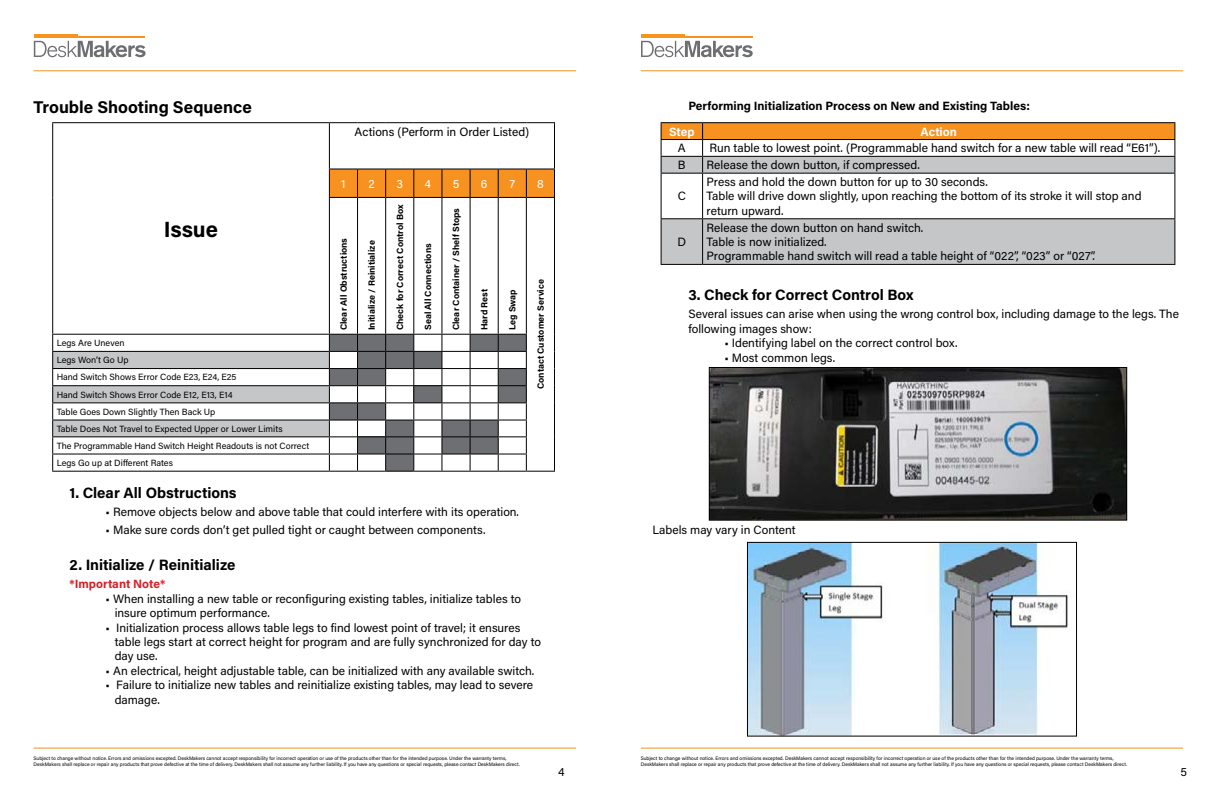
<style>
.page{position:relative;width:1224px;height:792px;background:#fff}
.page>*{position:absolute;margin:0;border:0;box-sizing:border-box;transform-origin:0 0}
.t1{font:700 22px "Acumin Pro";letter-spacing:-.005em;color:#000}
.t2{font:700 17px "Acumin Pro";color:#000}
.t3{font:700 15px "Acumin Pro";color:#000}
.t4{font:12px/14.4px "Acumin Pro";color:#000}
.t5{font:700 12px "Acumin Pro";color:#000}
.t6{font:700 12px "Acumin Pro";color:#d52028}
.t7{font:700 12px "Acumin Pro";color:#fff}
.t8{font:12px "Acumin Pro";color:#fff}
.t9{font:9px/17.1px "Acumin Pro";color:#000}
.t10{font:700 9px "Acumin Pro";color:#000}
.t11{font:5px/6px "Acumin Pro";color:#000}
</style>
<div class="page">
<svg style="left:34px;top:41px;width:112px;height:16px"></svg>
<hr style="left:34px;top:35px;width:44px;height:3px;background:#f7941e">
<hr style="left:77px;top:36px;width:68px;height:2px;background:#f7941e">
<svg style="left:641px;top:41px;width:112px;height:16px"></svg>
<hr style="left:641px;top:35px;width:44px;height:3px;background:#f7941e">
<hr style="left:684px;top:36px;width:68px;height:2px;background:#f7941e">
<hr style="left:34px;top:70px;width:542px;height:1px;background:#f79220">
<hr style="left:34px;top:748px;width:542px;height:1px;background:#f79220">
<hr style="left:641px;top:70px;width:542px;height:1px;background:#f79220">
<hr style="left:641px;top:748px;width:542px;height:1px;background:#f79220">
<svg style="left:662px;top:174px;width:512px;height:90px;fill:#c4c6c8"></svg>
<hr style="left:661px;top:122px;width:42px;height:1px;background:#000">
<hr style="left:703px;top:122px;width:472px;height:1px;background:#000">
<svg style="left:661px;top:123px;width:514px;height:50px"></svg>
<hr style="left:661px;top:173px;width:42px;height:1px;background:#000">
<hr style="left:661px;top:174px;width:1px;height:44px;background:#000">
<hr style="left:703px;top:173px;width:472px;height:1px;background:#000">
<hr style="left:702px;top:174px;width:1px;height:44px;background:#000">
<hr style="left:1174px;top:174px;width:1px;height:44px;background:#000">
<hr style="left:661px;top:218px;width:42px;height:1px;background:#000">
<hr style="left:661px;top:219px;width:1px;height:45px;background:#000">
<hr style="left:703px;top:218px;width:472px;height:1px;background:#000">
<hr style="left:702px;top:219px;width:1px;height:45px;background:#000">
<hr style="left:1174px;top:219px;width:1px;height:45px;background:#000">
<hr style="left:661px;top:264px;width:42px;height:1px;background:#000">
<hr style="left:703px;top:264px;width:472px;height:1px;background:#000">
<hr style="left:52px;top:122px;width:277px;height:1px;background:#000">
<hr style="left:52px;top:123px;width:1px;height:46px;background:#000">
<hr style="left:329px;top:123px;width:1px;height:45px;background:#000">
<svg style="left:329px;top:122px;width:226px;height:1px"></svg>
<hr style="left:554px;top:123px;width:1px;height:45px;background:#000">
<svg style="left:52px;top:169px;width:1px;height:28px"></svg>
<hr style="left:329px;top:168px;width:29px;height:2px;background:#000">
<hr style="left:358px;top:168px;width:28px;height:2px;background:#000">
<hr style="left:386px;top:168px;width:28px;height:2px;background:#000">
<hr style="left:414px;top:168px;width:28px;height:2px;background:#000">
<hr style="left:442px;top:168px;width:28px;height:2px;background:#000">
<hr style="left:470px;top:168px;width:28px;height:2px;background:#000">
<hr style="left:498px;top:168px;width:28px;height:2px;background:#000">
<hr style="left:526px;top:168px;width:29px;height:2px;background:#000">
<hr style="left:52px;top:197px;width:1px;height:137px;background:#000">
<hr style="left:329px;top:198px;width:1px;height:136px;background:#000">
<hr style="left:357px;top:198px;width:1px;height:136px;background:#000">
<hr style="left:385px;top:198px;width:1px;height:136px;background:#000">
<hr style="left:413px;top:198px;width:1px;height:136px;background:#000">
<hr style="left:441px;top:198px;width:1px;height:136px;background:#000">
<hr style="left:470px;top:198px;width:1px;height:136px;background:#000">
<hr style="left:498px;top:198px;width:1px;height:136px;background:#000">
<svg style="left:329px;top:169px;width:226px;height:29px;background:#e1851e"></svg>
<hr style="left:526px;top:198px;width:1px;height:136px;background:#000">
<hr style="left:554px;top:198px;width:1px;height:136px;background:#000">
<svg style="left:52px;top:334px;width:503px;height:138px"></svg>
<img style="left:711px;top:369px;width:414px;height:150px">
<div style="left:709px;top:367px;width:418px;height:154px;border:1px solid #000"></div>
<img style="left:749px;top:544px;width:319px;height:191px">
<div style="left:747px;top:542px;width:330px;height:195px;border:1px solid #000"></div>
<h2 class="t2" style="left:34px;top:95px;width:220px">Trouble Shooting Sequence</h2>
<h1 class="t1" style="left:164px;top:213px;width:56px">Issue</h1>
<p class="t9" style="left:57px;top:334px;width:254px">Legs Are Uneven<br>Legs Won’t Go Up<br>Hand Switch Shows Error Code E23, E24, E25<br>Hand Switch Shows Error Code E12, E13, E14<br>Table Goes Down Slightly Then Back Up<br>Table Does Not Travel to Expected Upper or Lower Limits<br>The Programmable Hand Switch Height Readouts is not Correct Legs Go up at Different Rates</p>
<p class="t4" style="left:355px;top:124px;width:176px">Actions (Perform in Order Listed)</p>
<p class="t8" style="left:341px;top:175px;width:6px">1</p>
<p class="t8" style="left:368px;top:175px;width:8px">2</p>
<p class="t8" style="left:396px;top:175px;width:8px">3</p>
<p class="t8" style="left:425px;top:175px;width:8px">4</p>
<p class="t8" style="left:453px;top:175px;width:8px">5</p>
<p class="t8" style="left:481px;top:175px;width:8px">6</p>
<p class="t8" style="left:509px;top:175px;width:7px">7</p>
<p class="t8" style="left:537px;top:175px;width:8px">8</p>
<p class="t10" style="left:337px;top:330px;width:94px;rotate:-90deg">Clear All Obstructions</p>
<p class="t10" style="left:365px;top:330px;width:91px;rotate:-90deg">Initialize / Reinitialize</p>
<p class="t10" style="left:394px;top:330px;width:127px;rotate:-90deg">Check for Correct Control Box</p>
<p class="t10" style="left:422px;top:330px;width:88px;rotate:-90deg">Seal All Connections</p>
<p class="t10" style="left:450px;top:330px;width:124px;rotate:-90deg">Clear Container / Shelf Stops</p>
<p class="t10" style="left:478px;top:330px;width:43px;rotate:-90deg">Hard Rest</p>
<p class="t10" style="left:506px;top:330px;width:42px;rotate:-90deg">Leg Swap</p>
<p class="t10" style="left:534px;top:389px;width:111px;rotate:-90deg">Contact Customer Service</p>
<p class="t3" style="left:70px;top:483px;width:169px">1. Clear All Obstructions</p>
<p class="t4" style="left:106px;top:505px;width:415px">• Remove objects below and above table that could interfere with its operation.</p>
<p class="t4" style="left:106px;top:523px;width:381px">• Make sure cords don’t get pulled tight or caught between components.</p>
<p class="t3" style="left:70px;top:555px;width:167px">2. Initialize / Reinitialize</p>
<p class="t6" style="left:70px;top:576px;width:97px">*Important Note*</p>
<p class="t4" style="left:115px;top:591px;width:408px;text-indent:-9px">• When installing a new table or reconfiguring existing tables, initialize tables to insure optimum performance.</p>
<p class="t4" style="left:115px;top:620px;width:428px;text-indent:-9px">• Initialization process allows table legs to find lowest point of travel; it ensures table legs start at correct height for program and are fully synchronized for day to day use.</p>
<p class="t4" style="left:106px;top:663px;width:430px">• An electrical, height adjustable table, can be initialized with any available switch.</p>
<p class="t4" style="left:115px;top:677px;width:420px;text-indent:-9px">• Failure to initialize new tables and reinitialize existing tables, may lead to severe damage.</p>
<p class="t5" style="left:688px;top:97px;width:343px">Performing Initialization Process on New and Existing Tables:</p>
<p class="t7" style="left:669px;top:123px;width:27px">Step</p>
<p class="t7" style="left:921px;top:123px;width:38px">Action</p>
<p class="t4" style="left:678px;top:140px;width:9px">A</p>
<p class="t4" style="left:710px;top:140px;width:452px">Run table to lowest point. (Programmable hand switch for a new table will read “E61”).</p>
<p class="t4" style="left:678px;top:157px;width:9px">B</p>
<p class="t4" style="left:707px;top:157px;width:215px">Release the down button, if compressed.</p>
<p class="t4" style="left:678px;top:189px;width:10px">C</p>
<p class="t4" style="left:707px;top:174px;width:437px">Press and hold the down button for up to 30 seconds.<br>Table will drive down slightly, upon reaching the bottom of its stroke it will stop and return upward.</p>
<p class="t4" style="left:678px;top:234px;width:10px">D</p>
<p class="t4" style="left:707px;top:220px;width:390px">Release the down button on hand switch.<br>Table is now initialized.<br>Programmable hand switch will read a table height of “022”, “023” or “027”.</p>
<p class="t3" style="left:688px;top:285px;width:227px">3. Check for Correct Control Box</p>
<p class="t4" style="left:688px;top:307px;width:492px">Several issues can arise when using the wrong control box, including damage to the legs. The following images show:</p>
<p class="t4" style="left:724px;top:335px;width:235px">• Identifying label on the correct control box.</p>
<p class="t4" style="left:724px;top:350px;width:112px">• Most common legs.</p>
<p class="t4" style="left:652px;top:523px;width:145px">Labels may vary in Content</p>
<p class="t11" style="left:34px;top:755px;width:488px">Subject to change without notice. Errors and omissions excepted. DeskMakers cannot accept responsibility for incorrect operation or use of the products other than for the intended purpose. Under the warranty terms,<br>DeskMakers shall replace or repair any products that prove defective at the time of delivery. DeskMakers shall not assume any further liability. If you have any questions or special requests, please contact DeskMakers direct.</p>
<p class="t11" style="left:641px;top:755px;width:488px">Subject to change without notice. Errors and omissions excepted. DeskMakers cannot accept responsibility for incorrect operation or use of the products other than for the intended purpose. Under the warranty terms,<br>DeskMakers shall replace or repair any products that prove defective at the time of delivery. DeskMakers shall not assume any further liability. If you have any questions or special requests, please contact DeskMakers direct.</p>
<p class="t4" style="left:558px;top:764px;width:8px">4</p>
<p class="t4" style="left:1180px;top:764px;width:8px">5</p>
</div>
